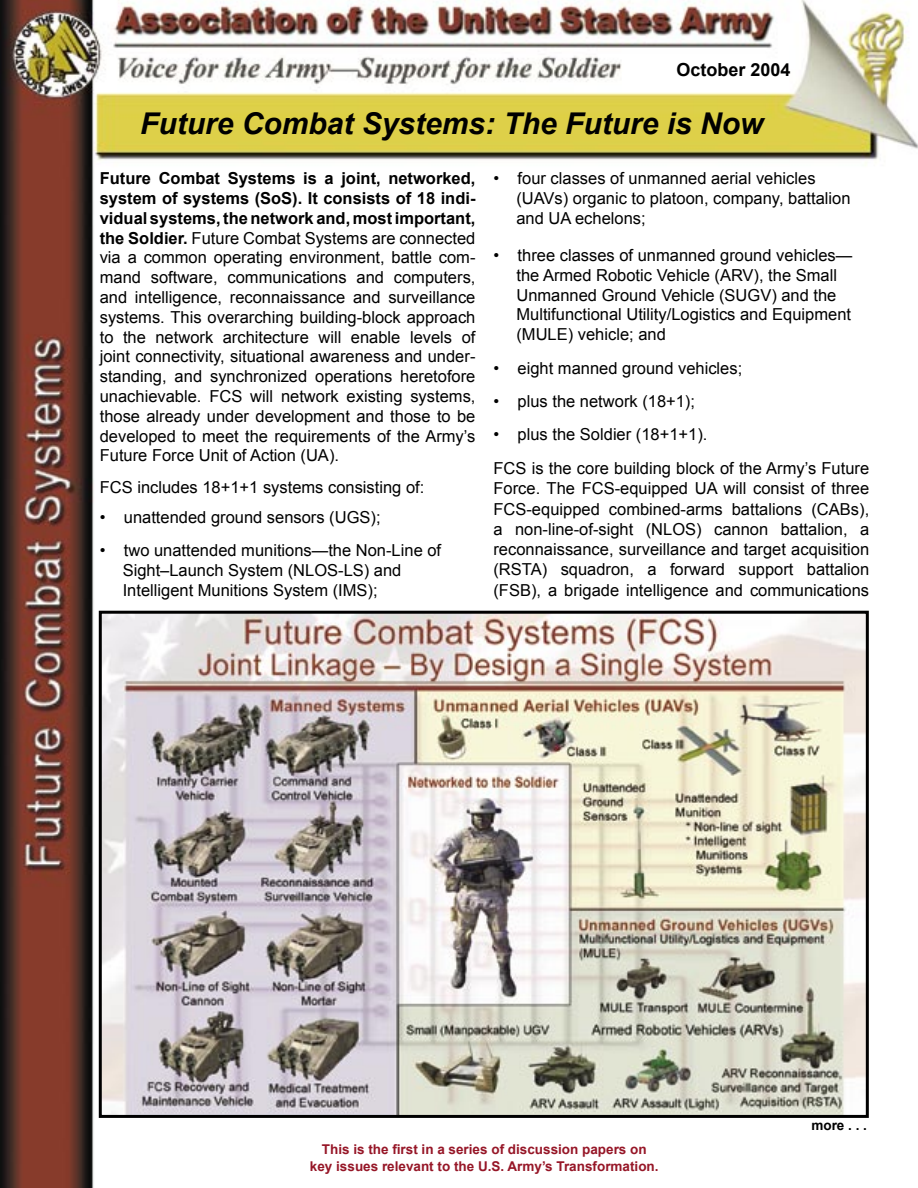
<style>
.page{position:relative;width:918px;height:1188px;background:#fff}
.page>*{position:absolute;margin:0;border:0;box-sizing:border-box;transform-origin:0 0}
.t1{font:italic 700 30px "Arial";color:#000}
.t2{font:700 18px "Arial";color:#000}
.t3{font:16.5px/19.8px "Arial";color:#000}
.t4{font:700 13.5px/16.2px "Arial";color:#961627;text-align:center}
.t5{font:700 13.5px "Arial";color:#000}
.s1{font-weight:700}
</style>
<div class="page">
<img style="left:0;top:0;width:918px;height:1188px">
<img style="left:103px;top:615px;width:762px;height:499px">
<div style="left:99px;top:611px;width:770px;height:507px;border:3px solid #000"></div>
<p class="t2" style="left:676px;top:58px;width:116px">October 2004</p>
<h1 class="t1" style="left:140px;top:104px;width:625px">Future Combat Systems: The Future is Now</h1>
<p class="t3" style="left:100px;top:169px;width:377px;text-align:justify"><span class="s1">Future Combat Systems is a joint, networked, system of systems (SoS). It consists of 18 indi&shy;vidual systems, the network and, most important, the Soldier.</span> Future Combat Systems are connected via a common operating environment, battle com&shy;mand software, communications and computers, and intelligence, reconnaissance and surveillance systems. This overarching building-block approach to the network architecture will enable levels of joint connectivity, situational awareness and under&shy;standing, and synchronized operations heretofore unachievable. FCS will network existing systems, those already under development and those to be developed to meet the requirements of the Army’s Future Force Unit of Action (UA).</p>
<p class="t3" style="left:100px;top:477px;width:326px">FCS includes 18+1+1 systems consisting of:</p>
<p class="t3" style="left:100px;top:507px;width:282px">• unattended ground sensors (UGS);</p>
<p class="t3" style="left:123px;top:541px;width:320px;text-indent:-23px">• two unattended munitions—the Non-Line of<br>Sight–Launch System (NLOS-LS) and<br>Intelligent Munitions System (IMS);</p>
<p class="t3" style="left:516px;top:169px;width:336px;text-indent:-23px">• four classes of unmanned aerial vehicles (UAVs) organic to platoon, company, battalion and UA echelons;</p>
<p class="t3" style="left:516px;top:245px;width:337px;text-indent:-23px">• three classes of unmanned ground vehicles— the Armed Robotic Vehicle (ARV), the Small Unmanned Ground Vehicle (SUGV) and the Multifunctional Utility/Logistics and Equipment (MULE) vehicle; and</p>
<p class="t3" style="left:494px;top:358px;width:250px">• eight manned ground vehicles;</p>
<p class="t3" style="left:494px;top:391px;width:203px">• plus the network (18+1);</p>
<p class="t3" style="left:493px;top:418px;width:377px;line-height:33.8px">• plus the Soldier (18+1+1).<br>FCS is the core building block of the Army’s Future</p>
<p class="t3" style="left:493px;top:479px;width:377px;line-height:20.2px;text-align:justify">Force. The FCS-equipped UA will consist of three FCS-equipped combined-arms battalions (CABs), a non-line-of-sight (NLOS) cannon battalion, a reconnaissance, surveillance and target acquisition (RSTA) squadron, a forward support battalion (FSB), a brigade intelligence and communications</p>
<p class="t5" style="left:811px;top:1117px;width:57px">more . . .</p>
<p class="t4" style="left:310px;top:1142px;width:350px">This is the first in a series of discussion papers on key issues relevant to the U.S. Army’s Transformation.</p>
</div>
